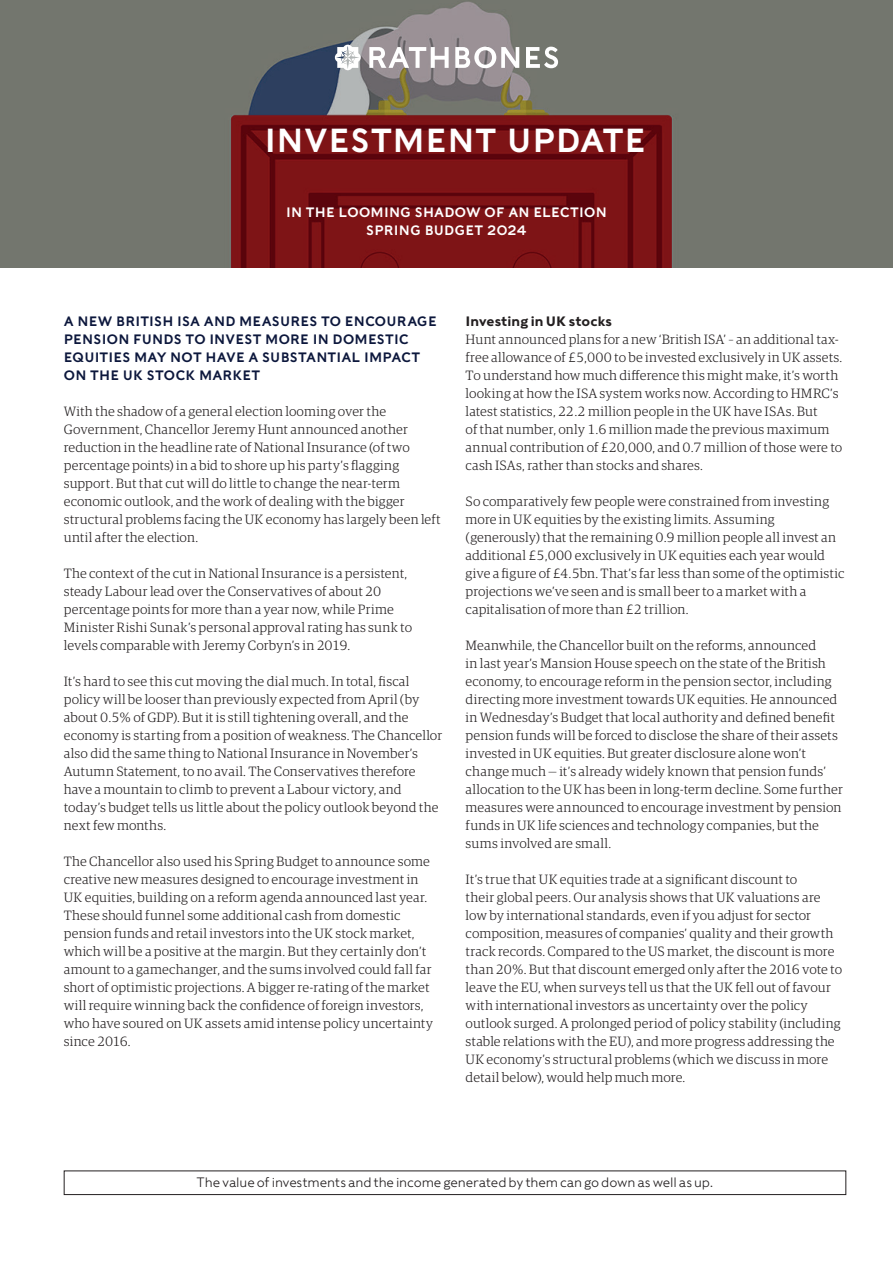
<style>
.page{position:relative;width:893px;height:1263px;background:#fff}
.page>*{position:absolute;margin:0;border:0;box-sizing:border-box;transform-origin:0 0}
.t1{font:33px "Rathbones Sans";letter-spacing:.01em;color:#fff}
.t2{font:300 13.5px/18px "Guardian RTB Egyp";letter-spacing:.005em;color:#231f20}
.t3{font:13.5px/18px "Rathbones Sans";letter-spacing:.015em;color:#0c173c}
.t4{font:300 13.5px "Rathbones Sans";letter-spacing:-.01em;color:#231f20}
.t5{font:13.5px/18px "Rathbones Sans";letter-spacing:.015em;color:#fff;text-align:center}
.t6{font:700 13.5px "Rathbones Sans";color:#231f20}
</style>
<div class="page">
<img style="left:0;top:0;width:893px;height:268px">
<svg style="left:369px;top:47px;width:80px;height:21px"></svg>
<svg style="left:455px;top:47px;width:64px;height:21px"></svg>
<svg style="left:526px;top:47px;width:32px;height:21px"></svg>
<svg style="left:334px;top:44px;width:27px;height:26px"></svg>
<div style="left:64px;top:1170px;width:782px;height:25px;border:1px solid #231f20"></div>
<h1 class="t1" style="left:264px;top:119px;width:383px">INVESTMENT UPDATE</h1>
<p class="t5" style="left:286px;top:203px;width:322px">IN THE LOOMING SHADOW OF AN ELECTION<br>SPRING BUDGET 2024</p>
<p class="t3" style="left:64px;top:312px;width:374px">A NEW BRITISH ISA AND MEASURES TO ENCOURAGE PENSION FUNDS TO INVEST MORE IN DOMESTIC EQUITIES MAY NOT HAVE A SUBSTANTIAL IMPACT ON THE UK STOCK MARKET</p>
<p class="t2" style="left:64px;top:402px;width:379px">With the shadow of a general election looming over the Government, Chancellor Jeremy Hunt announced another reduction in the headline rate of National Insurance (of two percentage points) in a bid to shore up his party’s flagging support. But that cut will do little to change the near-term economic outlook, and the work of dealing with the bigger structural problems facing the UK economy has largely been left until after the election.</p>
<p class="t2" style="left:64px;top:564px;width:350px">The context of the cut in National Insurance is a persistent, steady Labour lead over the Conservatives of about 20 percentage points for more than a year now, while Prime Minister Rishi Sunak’s personal approval rating has sunk to levels comparable with Jeremy Corbyn’s in 2019.</p>
<p class="t2" style="left:64px;top:672px;width:380px">It’s hard to see this cut moving the dial much. In total, fiscal policy will be looser than previously expected from April (by about 0.5% of GDP). But it is still tightening overall, and the economy is starting from a position of weakness. The Chancellor also did the same thing to National Insurance in November’s Autumn Statement, to no avail. The Conservatives therefore have a mountain to climb to prevent a Labour victory, and today’s budget tells us little about the policy outlook beyond the next few months.</p>
<p class="t2" style="left:64px;top:852px;width:371px">The Chancellor also used his Spring Budget to announce some creative new measures designed to encourage investment in UK equities, building on a reform agenda announced last year.<br>These should funnel some additional cash from domestic pension funds and retail investors into the UK stock market, which will be a positive at the margin. But they certainly don’t amount to a gamechanger, and the sums involved could fall far short of optimistic projections. A bigger re-rating of the market will require winning back the confidence of foreign investors, who have soured on UK assets amid intense policy uncertainty since 2016.</p>
<p class="t6" style="left:466px;top:313px;width:148px">Investing in UK stocks</p>
<p class="t2" style="left:466px;top:330px;width:378px">Hunt announced plans for a new ‘British ISA’ – an additional tax&shy;free allowance of £5,000 to be invested exclusively in UK assets.<br>To understand how much difference this might make, it’s worth looking at how the ISA system works now. According to HMRC’s latest statistics, 22.2 million people in the UK have ISAs. But<br>of that number, only 1.6 million made the previous maximum annual contribution of £20,000, and 0.7 million of those were to cash ISAs, rather than stocks and shares.</p>
<p class="t2" style="left:466px;top:492px;width:380px">So comparatively few people were constrained from investing more in UK equities by the existing limits. Assuming (generously) that the remaining 0.9 million people all invest an additional £5,000 exclusively in UK equities each year would give a figure of £4.5bn. That’s far less than some of the optimistic projections we’ve seen and is small beer to a market with a capitalisation of more than £2 trillion.</p>
<p class="t2" style="left:466px;top:636px;width:379px">Meanwhile, the Chancellor built on the reforms, announced<br>in last year’s Mansion House speech on the state of the British economy, to encourage reform in the pension sector, including directing more investment towards UK equities. He announced in Wednesday’s Budget that local authority and defined benefit pension funds will be forced to disclose the share of their assets invested in UK equities. But greater disclosure alone won’t change much — it’s already widely known that pension funds’ allocation to the UK has been in long-term decline. Some further measures were announced to encourage investment by pension funds in UK life sciences and technology companies, but the sums involved are small.</p>
<p class="t2" style="left:466px;top:870px;width:378px">It’s true that UK equities trade at a significant discount to<br>their global peers. Our analysis shows that UK valuations are low by international standards, even if you adjust for sector composition, measures of companies’ quality and their growth track records. Compared to the US market, the discount is more than 20%. But that discount emerged only after the 2016 vote to leave the EU, when surveys tell us that the UK fell out of favour with international investors as uncertainty over the policy outlook surged. A prolonged period of policy stability (including stable relations with the EU), and more progress addressing the UK economy’s structural problems (which we discuss in more detail below), would help much more.</p>
<p class="t4" style="left:197px;top:1174px;width:518px">The value of investments and the income generated by them can go down as well as up.</p>
</div>
